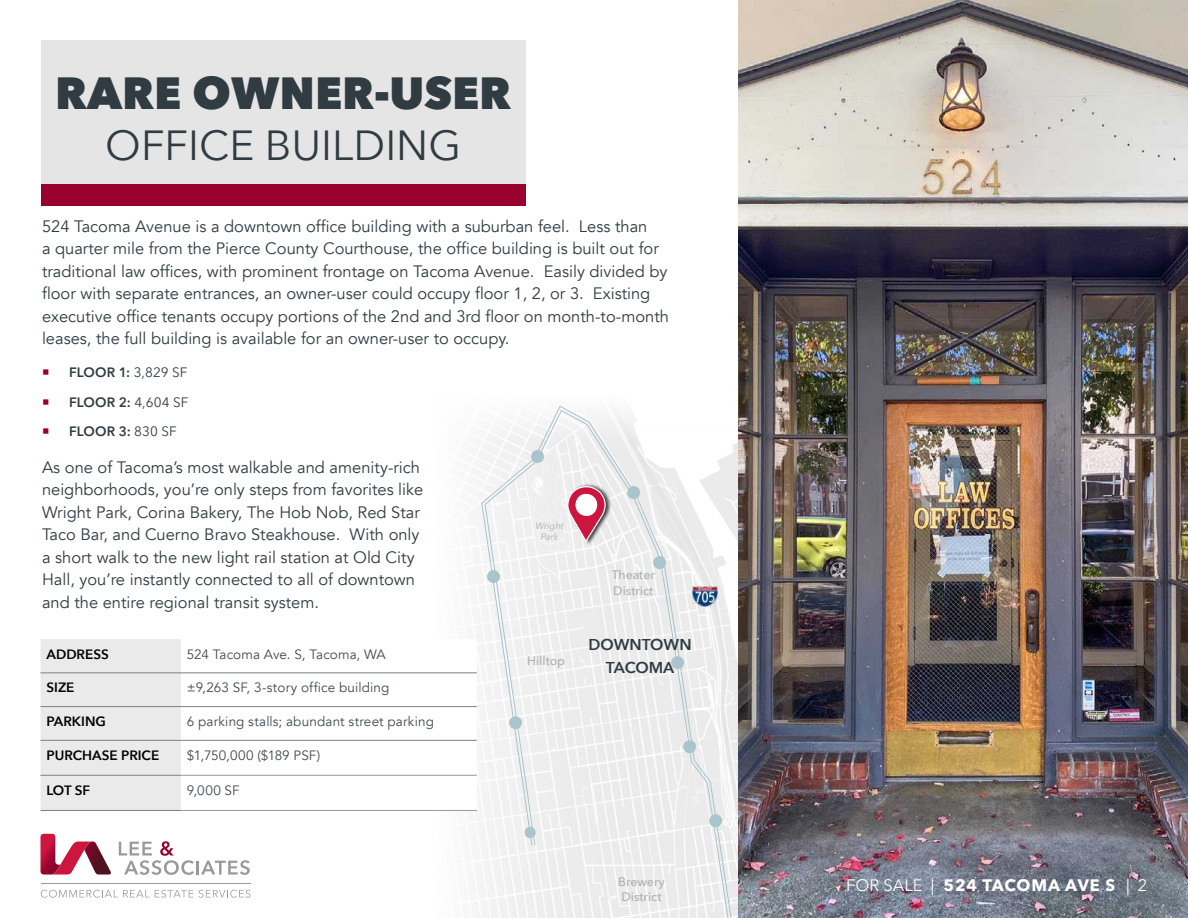
<style>
.page{position:relative;width:1188px;height:918px;background:#fff}
.page>*{position:absolute;margin:0;border:0;box-sizing:border-box;transform-origin:0 0}
.t1{font:800 45px "Avenir Next";color:#303c42}
.t2{font:42px "Avenir Next";color:#303c42}
.t3{font:16.5px/22.5px "Avenir";color:#303c42}
.t4{font:700 16.5px "Avenir Next LT Pro";letter-spacing:.05em;color:#fff}
.t5{font:600 15.75px/22.2px "Avenir Next";color:#303c42;text-align:center}
.t6{font:13.5px "Avenir";letter-spacing:.01em;color:#404b52}
.t7{font:600 13.5px/29.7px "Avenir Next LT Pro";letter-spacing:.01em;color:#303c42}
.t8{font:600 13.5px "Avenir Next";color:#000}
.t9{font:500 12.3px/15.8px "Avenir Next";color:#aeb0b3}
.t10{font:italic 9.3px/11.1px "Avenir Next";color:#aeb0b3;text-align:center}
.s1{font-weight:400}
</style>
<div class="page">
<svg style="left:119px;top:841px;width:75px;height:34px"></svg>
<hr style="left:196px;top:861px;width:3px;height:14px;background:#999">
<svg style="left:201px;top:860px;width:49px;height:15px"></svg>
<svg style="left:40px;top:834px;width:71px;height:41px"></svg>
<svg style="left:41px;top:890px;width:210px;height:8px"></svg>
<hr style="left:41px;top:883px;width:210px;height:1px;background:#999">
<div style="left:41px;top:40px;width:485px;height:155px;background:#e5e5e6"></div>
<div style="left:41px;top:184px;width:485px;height:21px;background:#98002e"></div>
<img style="left:475px;top:395px;width:264px;height:523px">
<svg style="left:481px;top:405px;width:251px;height:513px"></svg>
<div style="left:709px;top:814px;width:13px;height:13px;background:#a9c4cb;border-radius:50%"></div>
<div style="left:683px;top:740px;width:13px;height:13px;background:#a9c4cb;border-radius:50%"></div>
<div style="left:671px;top:656px;width:13px;height:13px;background:#a9c4cb;border-radius:50%"></div>
<div style="left:653px;top:556px;width:13px;height:13px;background:#a9c4cb;border-radius:50%"></div>
<div style="left:627px;top:486px;width:13px;height:13px;background:#a9c4cb;border-radius:50%"></div>
<div style="left:531px;top:450px;width:13px;height:13px;background:#a9c4cb;border-radius:50%"></div>
<div style="left:487px;top:570px;width:13px;height:13px;background:#a9c4cb;border-radius:50%"></div>
<div style="left:509px;top:716px;width:13px;height:13px;background:#a9c4cb;border-radius:50%"></div>
<img style="left:692px;top:587px;width:25px;height:20px">
<div style="left:567px;top:483px;width:45px;height:62px;background:#000;opacity:.75"></div>
<svg style="left:567px;top:484px;width:39px;height:62px"></svg>
<div style="left:525px;top:827px;width:11px;height:11px;background:#a9c4cb;border-radius:50%"></div>
<img style="left:739px;top:0;width:449px;height:918px">
<div style="left:40px;top:639px;width:141px;height:171px;background:#eaeaea"></div>
<svg style="left:181px;top:639px;width:296px;height:171px"></svg>
<hr style="left:40px;top:672px;width:141px;height:1px;background:#7e8083">
<hr style="left:181px;top:672px;width:296px;height:1px;background:#7e8083">
<hr style="left:40px;top:706px;width:141px;height:1px;background:#7e8083">
<hr style="left:181px;top:706px;width:296px;height:1px;background:#7e8083">
<hr style="left:40px;top:740px;width:141px;height:1px;background:#7e8083">
<hr style="left:181px;top:740px;width:296px;height:1px;background:#7e8083">
<hr style="left:40px;top:775px;width:141px;height:1px;background:#7e8083">
<hr style="left:40px;top:810px;width:141px;height:1px;background:#7e8083">
<hr style="left:181px;top:775px;width:296px;height:1px;background:#96989a">
<hr style="left:181px;top:810px;width:296px;height:1px;background:#96989a">
<h1 class="t1" style="left:55px;top:66px;width:458px">RARE OWNER-USER</h1>
<h2 class="t2" style="left:105px;top:110px;width:357px">OFFICE BUILDING</h2>
<p class="t3" style="left:42px;top:215px;width:629px">524 Tacoma Avenue is a downtown office building with a suburban feel. Less than<br>a quarter mile from the Pierce County Courthouse, the office building is built out for traditional law offices, with prominent frontage on Tacoma Avenue. Easily divided by floor with separate entrances, an owner-user could occupy floor 1, 2, or 3. Existing executive office tenants occupy portions of the 2nd and 3rd floor on month-to-month leases, the full building is available for an owner-user to occupy.</p>
<p class="t7" style="left:69px;top:357px;width:121px">FLOOR 1: <span class="s1">3,829 SF<br></span>FLOOR 2: <span class="s1">4,604 SF</span></p>
<p class="t7" style="left:69px;top:417px;width:109px">FLOOR 3: <span class="s1">830 SF</span></p>
<p class="t3" style="left:42px;top:456px;width:383px">As one of Tacoma’s most walkable and amenity-rich neighborhoods, you’re only steps from favorites like Wright Park, Corina Bakery, The Hob Nob, Red Star Taco Bar, and Cuerno Bravo Steakhouse. With only a short walk to the new light rail station at Old City Hall, you’re instantly connected to all of downtown and the entire regional transit system.</p>
<p class="t8" style="left:46px;top:642px;width:64px">ADDRESS</p>
<p class="t6" style="left:187px;top:646px;width:200px">524 Tacoma Ave. S, Tacoma, WA</p>
<p class="t8" style="left:46px;top:676px;width:30px">SIZE</p>
<p class="t6" style="left:187px;top:680px;width:204px">±9,263 SF, 3-story office building</p>
<p class="t8" style="left:46px;top:710px;width:61px">PARKING</p>
<p class="t6" style="left:187px;top:713px;width:249px">6 parking stalls; abundant street parking</p>
<p class="t8" style="left:46px;top:744px;width:114px">PURCHASE PRICE</p>
<p class="t6" style="left:187px;top:747px;width:135px">$1,750,000 ($189 PSF)</p>
<p class="t8" style="left:46px;top:779px;width:45px">LOT SF</p>
<p class="t6" style="left:187px;top:782px;width:54px">9,000 SF</p>
<p class="t10" style="left:535px;top:520px;width:30px">Wright<br>Park</p>
<p class="t9" style="left:527px;top:652px;width:40px">Hilltop</p>
<p class="t9" style="left:612px;top:567px;width:45px">Theater<br>District</p>
<p class="t5" style="left:588px;top:633px;width:105px">DOWNTOWN<br>TACOMA</p>
<p class="t9" style="left:618px;top:873px;width:48px">Brewery<br>District</p>
<p class="t4" style="left:846px;top:875px;width:303px"><span class="s1">FOR SALE |</span> 524 TACOMA AVE S <span class="s1">| 2</span></p>
</div>
